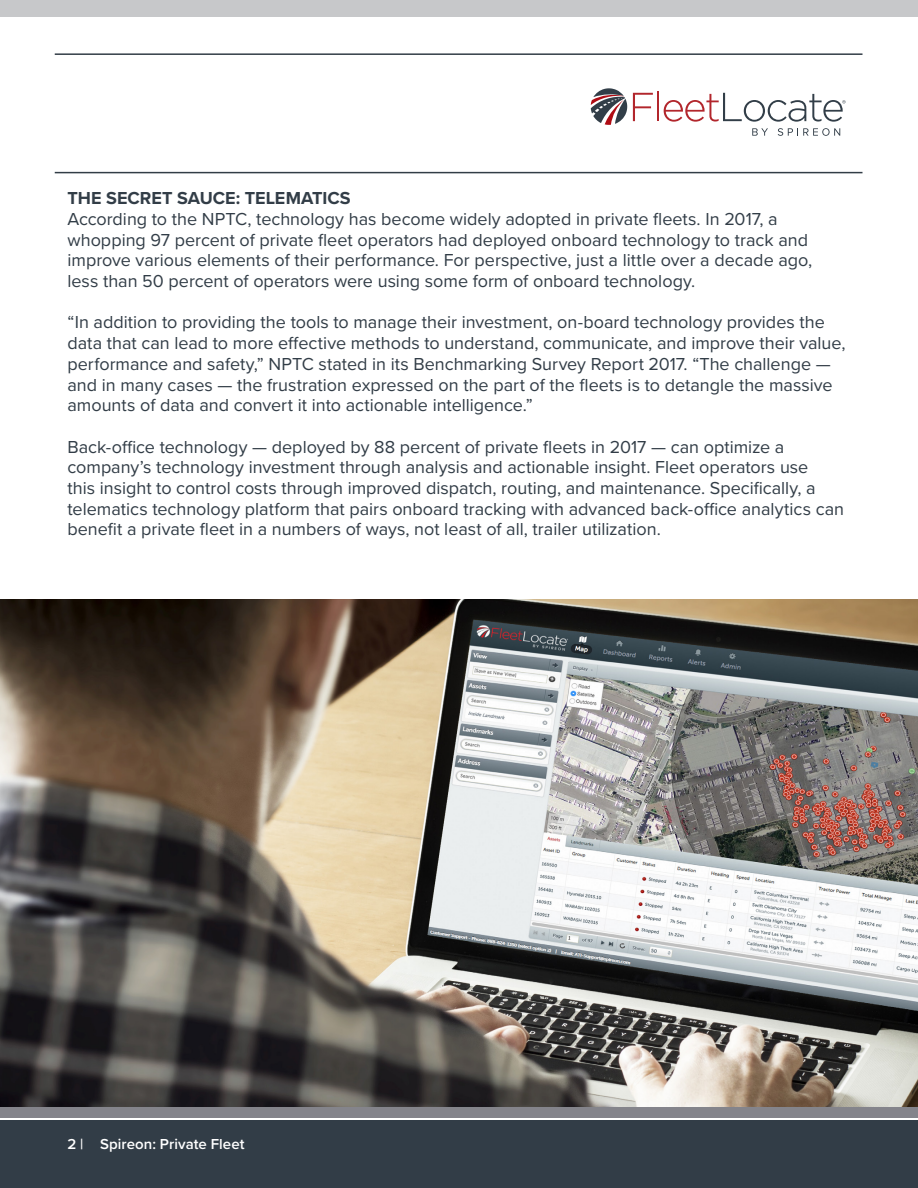
<style>
.page{position:relative;width:918px;height:1188px;background:#fff}
.page>*{position:absolute;margin:0;border:0;box-sizing:border-box;transform-origin:0 0}
.t1{font:18px/20.7px "Proxima Nova";color:#323d47}
.t2{font:700 18px "Proxima Nova";color:#323d47}
.t3{font:600 15px "Proxima Nova";letter-spacing:.005em;color:#fff}
</style>
<div class="page">
<div style="left:0;top:1120px;width:918px;height:68px;background:#323d47"></div>
<div style="left:0;top:1107px;width:918px;height:10px;background:#84848b"></div>
<div style="left:0;top:0;width:918px;height:17px;background:#c7c8ca"></div>
<hr style="left:55px;top:53px;width:807px;height:2px;background:#323d47">
<hr style="left:55px;top:172px;width:807px;height:1px;background:#323d47">
<svg style="left:633px;top:93px;width:20px;height:28px"></svg>
<hr style="left:657px;top:92px;width:2px;height:29px;background:#b2262c">
<svg style="left:664px;top:93px;width:182px;height:29px"></svg>
<svg style="left:752px;top:128px;width:16px;height:8px"></svg>
<svg style="left:778px;top:128px;width:62px;height:8px"></svg>
<svg style="left:591px;top:88px;width:36px;height:37px"></svg>
<img style="left:0;top:599px;width:918px;height:508px">
<p class="t2" style="left:68px;top:185px;width:285px">THE SECRET SAUCE: TELEMATICS</p>
<p class="t1" style="left:68px;top:208px;width:746px">According to the NPTC, technology has become widely adopted in private fleets. In 2017, a whopping 97 percent of private fleet operators had deployed onboard technology to track and improve various elements of their performance. For perspective, just a little over a decade ago, less than 50 percent of operators were using some form of onboard technology.</p>
<p class="t1" style="left:68px;top:311px;width:780px">“In addition to providing the tools to manage their investment, on-board technology provides the data that can lead to more effective methods to understand, communicate, and improve their value, performance and safety,” NPTC stated in its Benchmarking Survey Report 2017. “The challenge — and in many cases — the frustration expressed on the part of the fleets is to detangle the massive amounts of data and convert it into actionable intelligence.”</p>
<p class="t1" style="left:68px;top:436px;width:778px">Back-office technology — deployed by 88 percent of private fleets in 2017 — can optimize a company’s technology investment through analysis and actionable insight. Fleet operators use<br>this insight to control costs through improved dispatch, routing, and maintenance. Specifically, a telematics technology platform that pairs onboard tracking with advanced back-office analytics can benefit a private fleet in a numbers of ways, not least of all, trailer utilization.</p>
<p class="t3" style="left:68px;top:1133px;width:179px">2 | Spireon: Private Fleet</p>
</div>
